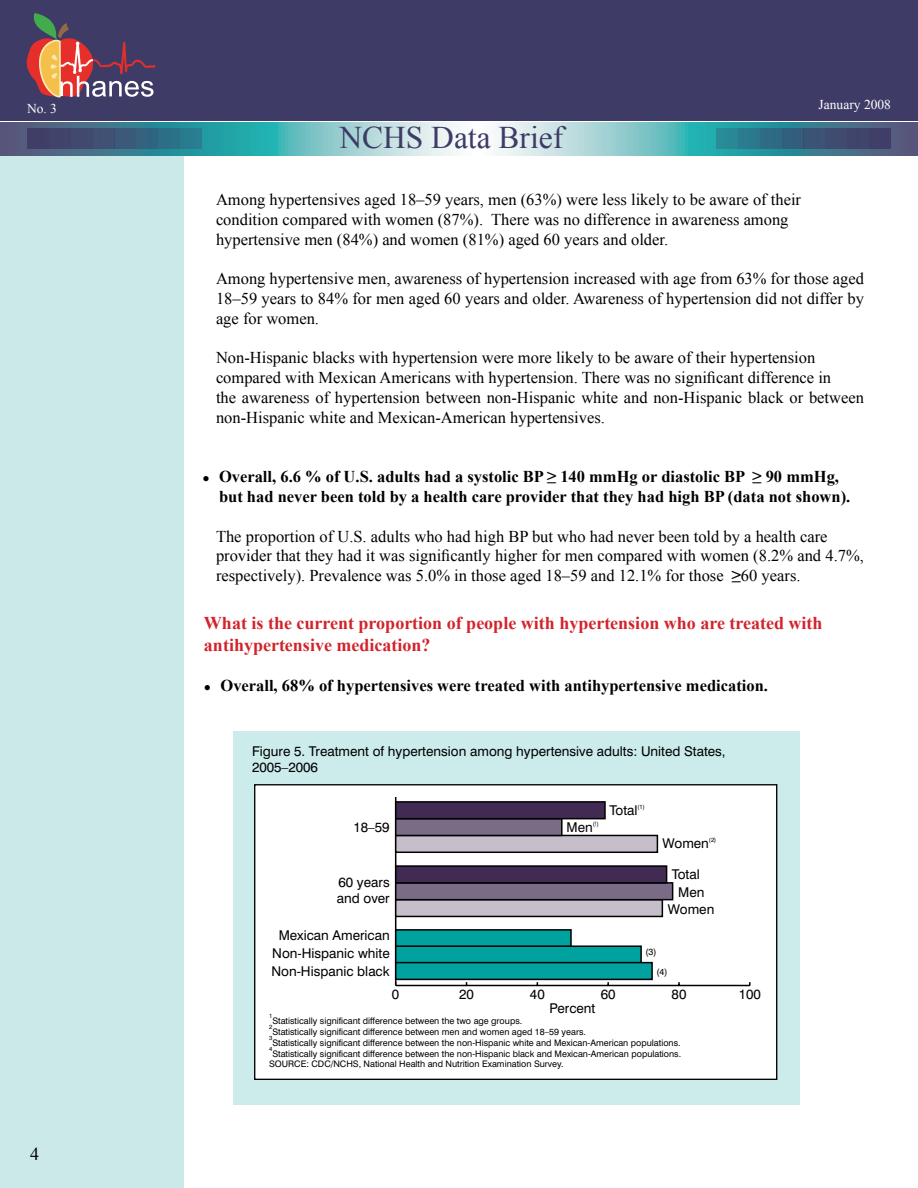
<style>
.page{position:relative;width:918px;height:1188px;background:#fff}
.page>*{position:absolute;margin:0;border:0;box-sizing:border-box;transform-origin:0 0}
.t1{font:31.5px "Times New Roman";color:#3e3b66}
.Paragraph_Style_1{font:700 18px "Times New Roman";color:#d2232a}
.text{font:16.5px/19.8px "Times New Roman";color:#000}
.Paragraph_Style_1-2{font:700 16.5px "Times New Roman";color:#000}
.t2{font:13.5px/16.2px "Swiss 721 BT";color:#000}
.t3{font:13.5px "Times New Roman";color:#fff}
.t4{font:9px/10.8px "Swiss 721 BT";color:#000}
.t5{font:6px "Swiss 721 BT";color:#000}
.s1{font-weight:400;font-size:12px}
.s2{font-weight:700}
</style>
<div class="page">
<div style="left:0;top:156px;width:184px;height:1032px;background:#cbe9e9"></div>
<div style="left:0;top:0;width:918px;height:121px;background:#3e3b66"></div>
<svg style="left:0;top:123px;width:917px;height:33px;background:#7eb8bf"></svg>
<div style="left:27px;top:128px;width:22px;height:21px;background:#3e3b66"></div>
<div style="left:49px;top:128px;width:22px;height:21px;background:#41436b"></div>
<div style="left:71px;top:128px;width:22px;height:21px;background:#41496f"></div>
<div style="left:93px;top:128px;width:21px;height:21px;background:#3f5174"></div>
<div style="left:114px;top:128px;width:22px;height:21px;background:#3c5979"></div>
<div style="left:136px;top:128px;width:22px;height:21px;background:#32637f"></div>
<div style="left:158px;top:128px;width:22px;height:21px;background:#2b7087"></div>
<div style="left:180px;top:128px;width:22px;height:21px;background:#297c8e"></div>
<div style="left:869px;top:128px;width:22px;height:21px;background:#3e3b66"></div>
<div style="left:847px;top:128px;width:22px;height:21px;background:#40446c"></div>
<div style="left:825px;top:128px;width:22px;height:21px;background:#3f4b70"></div>
<div style="left:804px;top:128px;width:21px;height:21px;background:#3c5375"></div>
<div style="left:782px;top:128px;width:22px;height:21px;background:#315e7c"></div>
<div style="left:760px;top:128px;width:22px;height:21px;background:#2e6a83"></div>
<div style="left:738px;top:128px;width:22px;height:21px;background:#2b798c"></div>
<div style="left:716px;top:128px;width:22px;height:21px;background:#298a97"></div>
<svg style="left:27px;top:13px;width:128px;height:85px"></svg>
<hr style="left:917px;top:123px;width:1px;height:33px;background:#57557a">
<div style="left:233px;top:731px;width:567px;height:374px;background:#ccebeb"></div>
<div style="left:255px;top:785px;width:522px;height:295px;background:#fff"></div>
<div style="left:254px;top:784px;width:523px;height:296px;border:1px solid #010101"></div>
<hr style="left:396px;top:985px;width:354px;height:1px;background:#000">
<hr style="left:395px;top:797px;width:1px;height:187px;background:#000">
<div style="left:396px;top:930px;width:175px;height:17px;background:#00a29f"></div>
<div style="left:395px;top:929px;width:177px;height:18px;border:1px solid #000"></div>
<div style="left:396px;top:946px;width:245px;height:17px;background:#00a29f"></div>
<div style="left:395px;top:945px;width:247px;height:19px;border:1px solid #000"></div>
<div style="left:396px;top:963px;width:256px;height:16px;background:#00a29f"></div>
<div style="left:395px;top:962px;width:258px;height:18px;border:1px solid #000"></div>
<div style="left:396px;top:835px;width:261px;height:17px;background:#c6bfcb"></div>
<div style="left:395px;top:835px;width:263px;height:18px;border:1px solid #000"></div>
<div style="left:396px;top:900px;width:266px;height:16px;background:#c6bfcb"></div>
<div style="left:395px;top:899px;width:268px;height:18px;border:1px solid #000"></div>
<div style="left:396px;top:819px;width:166px;height:16px;background:#7a6b87"></div>
<div style="left:395px;top:818px;width:168px;height:18px;border:1px solid #000"></div>
<div style="left:396px;top:883px;width:277px;height:17px;background:#7a6b87"></div>
<div style="left:395px;top:882px;width:278px;height:18px;border:1px solid #000"></div>
<div style="left:396px;top:802px;width:209px;height:17px;background:#412b53"></div>
<div style="left:395px;top:801px;width:211px;height:18px;border:1px solid #000"></div>
<div style="left:396px;top:866px;width:271px;height:17px;background:#412b53"></div>
<div style="left:395px;top:865px;width:272px;height:19px;border:1px solid #000"></div>
<p class="t3" style="left:27px;top:100px;width:31px">No. 3</p>
<h1 class="t1" style="left:339px;top:116px;width:225px">NCHS Data Brief</h1>
<p class="t3" style="left:819px;top:95px;width:74px">January 2008</p>
<p class="text" style="left:216px;top:189px;width:587px">Among hypertensives aged 18–59 years, men (63%) were less likely to be aware of their</p>
<p class="text" style="left:216px;top:209px;width:574px">condition compared with women (87%). There was no difference in awareness among</p>
<p class="text" style="left:216px;top:229px;width:454px">hypertensive men (84%) and women (81%) aged 60 years and older.</p>
<p class="text" style="left:216px;top:268px;width:649px;text-align:justify">Among hypertensive men, awareness of hypertension increased with age from 63% for those aged 18–59 years to 84% for men aged 60 years and older. Awareness of hypertension did not differ by age for women.</p>
<p class="text" style="left:216px;top:348px;width:601px">Non-Hispanic blacks with hypertension were more likely to be aware of their hypertension</p>
<p class="text" style="left:216px;top:367px;width:617px">compared with Mexican Americans with hypertension. There was no significant difference in</p>
<p class="text" style="left:216px;top:387px;width:650px">the awareness of hypertension between non-Hispanic white and non-Hispanic black or between non-Hispanic white and Mexican-American hypertensives.</p>
<p class="Paragraph_Style_1-2" style="left:202px;top:465px;width:638px"><span class="s1">●</span> Overall, 6.6 % of U.S. adults had a systolic BP ≥ 140 mmHg or diastolic BP ≥ 90 mmHg,</p>
<p class="Paragraph_Style_1-2" style="left:219px;top:485px;width:633px">but had never been told by a health care provider that they had high BP (data not shown).</p>
<p class="text" style="left:216px;top:526px;width:613px">The proportion of U.S. adults who had high BP but who had never been told by a health care</p>
<p class="text" style="left:216px;top:546px;width:649px">provider that they had it was significantly higher for men compared with women (8.2% and 4.7%, respectively). Prevalence was 5.0% in those aged 18–59 and 12.1% for those <span class="s2">≥</span>60 years.</p>
<p class="Paragraph_Style_1" style="left:204px;top:611px;width:620px">What is the current proportion of people with hypertension who are treated with</p>
<p class="Paragraph_Style_1" style="left:204px;top:632px;width:228px">antihypertensive medication?</p>
<p class="Paragraph_Style_1-2" style="left:204px;top:674px;width:565px"><span class="s1">●</span> Overall, 68% of hypertensives were treated with antihypertensive medication.</p>
<p class="t2" style="left:252px;top:743px;width:475px">Figure 5. Treatment of hypertension among hypertensive adults: United States,</p>
<p class="t2" style="left:252px;top:759px;width:68px">2005–2006</p>
<p class="t2" style="left:353px;top:819px;width:38px">18–59</p>
<p class="t2" style="left:337px;top:874px;width:54px">60 years and over</p>
<p class="t2" style="left:279px;top:927px;width:112px">Mexican American</p>
<p class="t2" style="left:272px;top:945px;width:119px">Non-Hispanic white</p>
<p class="t2" style="left:272px;top:963px;width:120px">Non-Hispanic black</p>
<p class="t2" style="left:567px;top:819px;width:28px">Men</p>
<p class="t5" style="left:593px;top:820px;width:7px">(!)</p>
<p class="t2" style="left:609px;top:802px;width:30px">Total</p>
<p class="t5" style="left:638px;top:803px;width:9px">(1)</p>
<p class="t2" style="left:663px;top:835px;width:48px">Women</p>
<p class="t5" style="left:709px;top:837px;width:9px">(2)</p>
<p class="t2" style="left:672px;top:866px;width:30px">Total</p>
<p class="t2" style="left:678px;top:884px;width:28px">Men</p>
<p class="t2" style="left:668px;top:901px;width:48px">Women</p>
<p class="t4" style="left:645px;top:947px;width:12px">(3)</p>
<p class="t4" style="left:656px;top:966px;width:12px">(4)</p>
<p class="t2" style="left:392px;top:986px;width:9px">0</p>
<p class="t2" style="left:459px;top:986px;width:16px">20</p>
<p class="t2" style="left:530px;top:986px;width:16px">40</p>
<p class="t2" style="left:601px;top:986px;width:16px">60</p>
<p class="t2" style="left:672px;top:986px;width:16px">80</p>
<p class="t2" style="left:739px;top:986px;width:24px">100</p>
<p class="t2" style="left:549px;top:1000px;width:48px">Percent</p>
<p class="t5" style="left:269px;top:1012px;width:5px">1</p>
<p class="t4" style="left:272px;top:1015px;width:251px">Statistically significant difference between the two age groups.</p>
<p class="t5" style="left:269px;top:1023px;width:5px">2</p>
<p class="t4" style="left:272px;top:1026px;width:315px">Statistically significant difference between men and women aged 18–59 years.</p>
<p class="t5" style="left:269px;top:1034px;width:5px">3</p>
<p class="t4" style="left:272px;top:1037px;width:410px">Statistically significant difference between the non-Hispanic white and Mexican-American populations.</p>
<p class="t5" style="left:269px;top:1045px;width:5px">4</p>
<p class="t4" style="left:269px;top:1048px;width:414px;text-indent:3px">Statistically significant difference between the non-Hispanic black and Mexican-American populations.<br>SOURCE: CDC/NCHS, National Health and Nutrition Examination Survey.</p>
</div>
